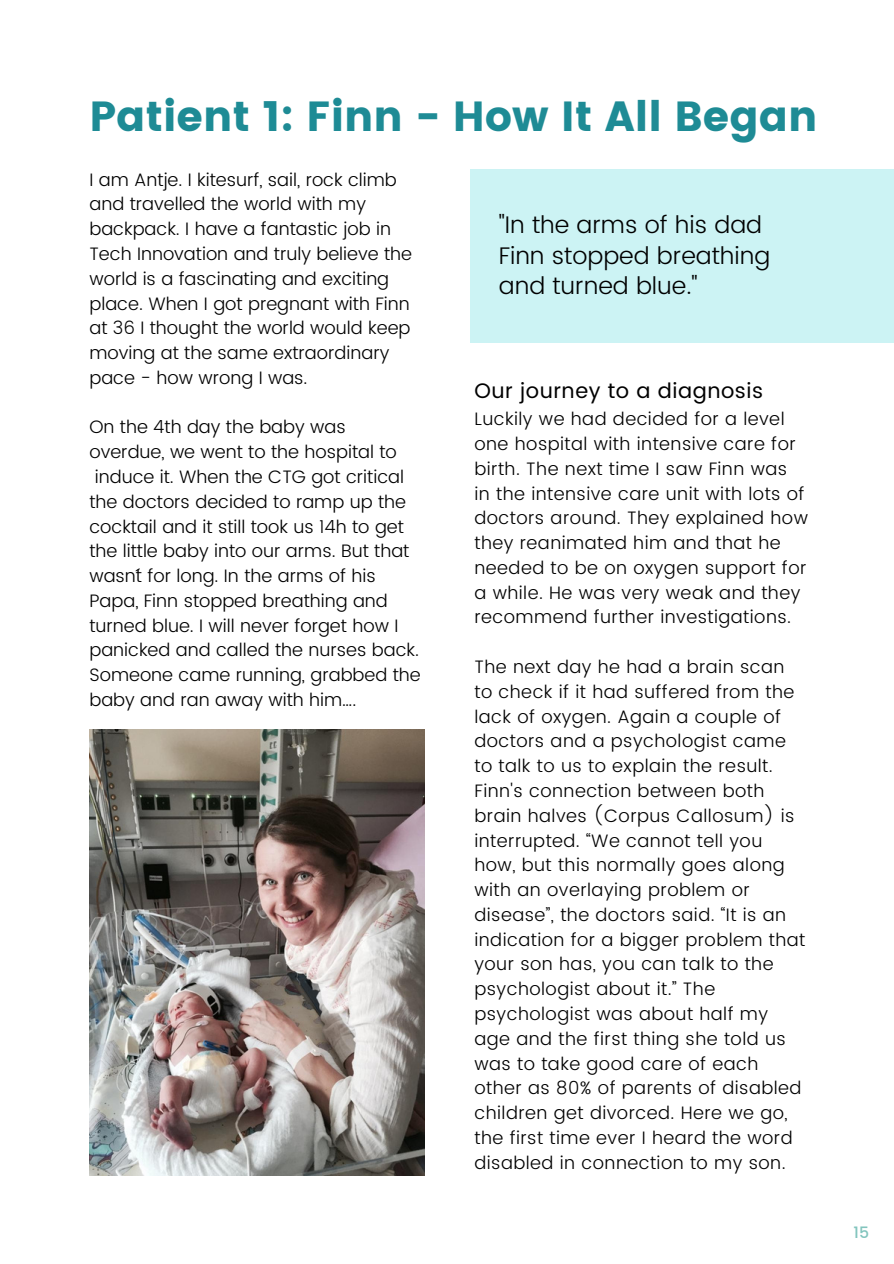
<style>
.page{position:relative;width:894px;height:1264px;background:#fff}
.page>*{position:absolute;margin:0;border:0;box-sizing:border-box;transform-origin:0 0}
.t1{font:42px "Poppins";color:#1e8b95}
.t2{font:300 24px/30.5px "Poppins";color:#000}
.t3{font:21px "Poppins";letter-spacing:.025em;color:#000}
.t4{font:300 18px/24.8px "Poppins";letter-spacing:.025em;color:#000}
.t5{font:300 18px/24.8px "Poppins";color:#000}
.t6{font:500 15.75px "Poppins";color:#83c5be}
</style>
<div class="page">
<div style="left:470px;top:169px;width:423px;height:174px;background:#ccf3f4"></div>
<img style="left:89px;top:729px;width:335px;height:446px">
<h1 class="t1" style="left:89px;top:92px;width:729px">Patient 1: Finn - How It All Began</h1>
<p class="t5" style="left:89px;top:167px;width:324px">I am Antje. I kitesurf, sail, rock climb and travelled the world with my backpack. I have a fantastic job in Tech Innovation and truly believe the world is a fascinating and exciting place. When I got pregnant with Finn at 36 I thought the world would keep moving at the same extraordinary pace - how wrong I was.</p>
<p class="t5" style="left:89px;top:415px;width:258px">On the 4th day the baby was</p>
<p class="t5" style="left:89px;top:439px;width:309px">overdue, we went to the hospital to</p>
<p class="t5" style="left:95px;top:464px;width:310px">induce it. When the CTG got critical</p>
<p class="t5" style="left:89px;top:489px;width:318px">the doctors decided to ramp up the</p>
<p class="t5" style="left:89px;top:514px;width:316px">cocktail and it still took us 14h to get</p>
<p class="t5" style="left:89px;top:538px;width:321px">the little baby into our arms. But that</p>
<p class="t5" style="left:89px;top:563px;width:288px">wasn´t for long. In the arms of his</p>
<p class="t5" style="left:89px;top:588px;width:300px">Papa, Finn stopped breathing and</p>
<p class="t5" style="left:89px;top:613px;width:310px">turned blue. I will never forget how I</p>
<p class="t5" style="left:89px;top:638px;width:331px">panicked and called the nurses back.</p>
<p class="t5" style="left:89px;top:662px;width:333px">Someone came running, grabbed the</p>
<p class="t5" style="left:89px;top:687px;width:268px">baby and ran away with him….</p>
<h2 class="t2" style="left:498px;top:210px;width:273px">"In the arms of his dad<br>Finn stopped breathing and turned blue."</h2>
<p class="t3" style="left:474px;top:378px;width:290px">Our journey to a diagnosis</p>
<p class="t4" style="left:474px;top:406px;width:335px">Luckily we had decided for a level one hospital with intensive care for birth. The next time I saw Finn was<br>in the intensive care unit with lots of doctors around. They explained how they reanimated him and that he needed to be on oxygen support for a while. He was very weak and they recommend further investigations.</p>
<p class="t4" style="left:474px;top:654px;width:332px">The next day he had a brain scan to check if it had suffered from the lack of oxygen. Again a couple of doctors and a psychologist came to talk to us to explain the result.<br>Finn's connection between both brain halves (Corpus Callosum) is interrupted. “We cannot tell you how, but this normally goes along with an overlaying problem or disease”, the doctors said. “It is an indication for a bigger problem that your son has, you can talk to the psychologist about it.” The psychologist was about half my age and the first thing she told us was to take good care of each other as 80% of parents of disabled children get divorced. Here we go, the first time ever I heard the word disabled in connection to my son.</p>
<p class="t6" style="left:853px;top:1220px;width:17px">15</p>
</div>
